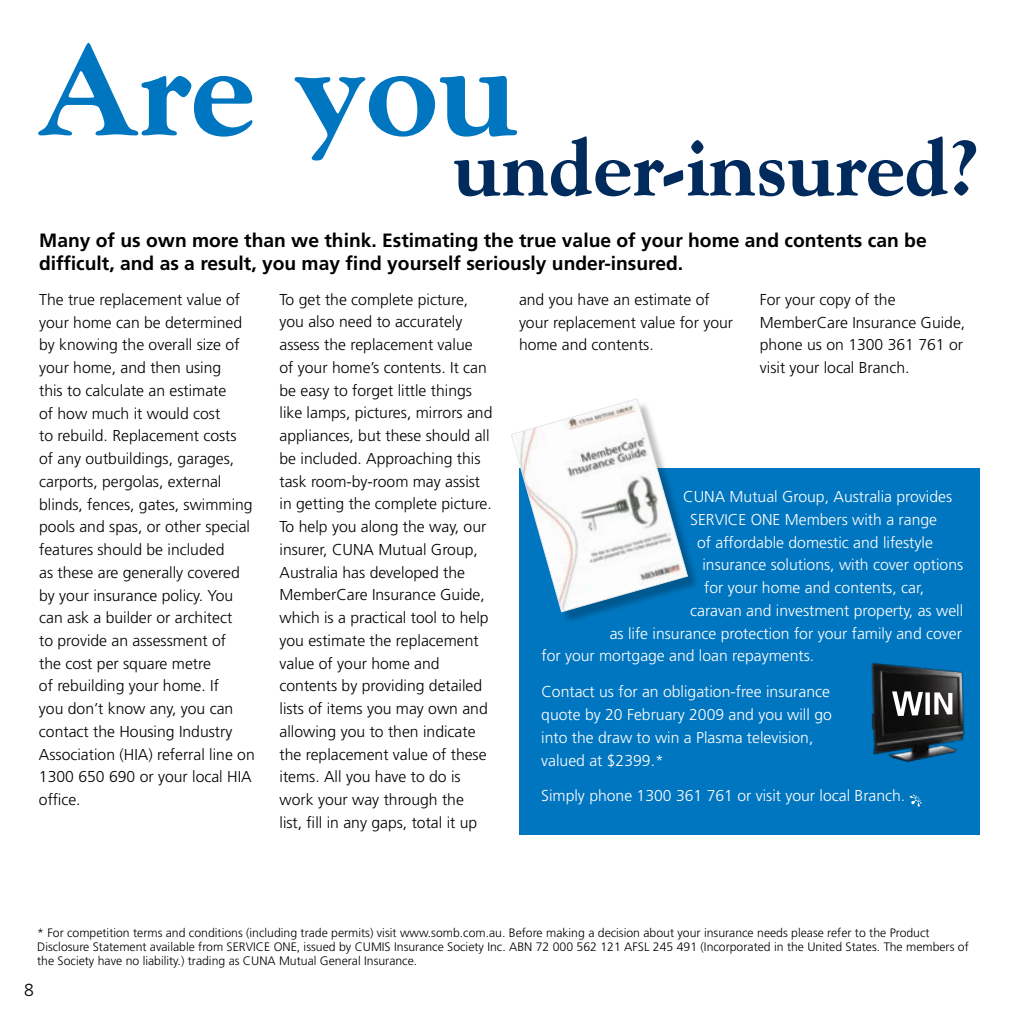
<style>
.page{position:relative;width:1017px;height:1017px;background:#fff}
.page>*{position:absolute;margin:0;border:0;box-sizing:border-box;transform-origin:0 0}
.t1{font:800 131.25px "Goudy Std";color:#0076c0}
.t2{font:800 78.75px "Goudy Std";color:#002b5c}
.t3{font:700 19.25px/22.8px "Frutiger LT Std";color:#000}
.t4{font:300 17.5px "Frutiger LT Std";color:#000}
.t5{font:300 15.75px/22.8px "Frutiger LT Std";color:#000}
.t6{font:300 15.75px/22.8px "Frutiger LT Std";color:#fff}
.t7{font:300 12.25px/14px "Frutiger LT Std";color:#000}
</style>
<div class="page">
<div style="left:519px;top:468px;width:461px;height:366px;background:#0076c0"></div>
<svg style="left:910px;top:795px;width:12px;height:12px"></svg>
<img style="left:871px;top:663px;width:94px;height:100px">
<svg style="left:892px;top:691px;width:60px;height:25px"></svg>
<div style="left:513px;top:400px;width:195px;height:232px;background:#000;opacity:.25"></div>
<svg style="left:511px;top:398px;width:177px;height:214px"></svg>
<h1 class="t1" style="left:37px;top:13px;width:483px">Are you</h1>
<h2 class="t2" style="left:453px;top:122px;width:528px">under-insured?</h2>
<p class="t3" style="left:39px;top:229px;width:889px">Many of us own more than we think. Estimating the true value of your home and contents can be difficult, and as a result, you may find yourself seriously under-insured.</p>
<p class="t5" style="left:39px;top:288px;width:217px">The true replacement value of your home can be determined by knowing the overall size of your home, and then using<br>this to calculate an estimate<br>of how much it would cost<br>to rebuild. Replacement costs<br>of any outbuildings, garages, carports, pergolas, external blinds, fences, gates, swimming pools and spas, or other special features should be included<br>as these are generally covered by your insurance policy. You can ask a builder or architect<br>to provide an assessment of<br>the cost per square metre<br>of rebuilding your home. If<br>you don’t know any, you can contact the Housing Industry<br>Association (HIA) referral line on<br>1300 650 690 or your local HIA office.</p>
<p class="t5" style="left:280px;top:288px;width:214px">To get the complete picture, you also need to accurately assess the replacement value<br>of your home’s contents. It can be easy to forget little things like lamps, pictures, mirrors and appliances, but these should all be included. Approaching this task room-by-room may assist in getting the complete picture.<br>To help you along the way, our insurer, CUNA Mutual Group,<br>Australia has developed the<br>MemberCare Insurance Guide, which is a practical tool to help you estimate the replacement value of your home and contents by providing detailed lists of items you may own and allowing you to then indicate the replacement value of these items. All you have to do is work your way through the<br>list, fill in any gaps, total it up</p>
<p class="t5" style="left:519px;top:288px;width:216px">and you have an estimate of your replacement value for your home and contents.</p>
<p class="t5" style="left:760px;top:288px;width:207px">For your copy of the<br>MemberCare Insurance Guide, phone us on 1300 361 761 or visit your local Branch.</p>
<p class="t6" style="left:683px;top:486px;width:270px">CUNA Mutual Group, Australia provides</p>
<p class="t6" style="left:690px;top:508px;width:248px">SERVICE ONE Members with a range</p>
<p class="t6" style="left:697px;top:531px;width:237px">of affordable domestic and lifestyle</p>
<p class="t6" style="left:702px;top:554px;width:262px">insurance solutions, with cover options</p>
<p class="t6" style="left:704px;top:577px;width:221px">for your home and contents, car,</p>
<p class="t6" style="left:690px;top:599px;width:275px">caravan and investment property, as well</p>
<p class="t6" style="left:610px;top:622px;width:354px">as life insurance protection for your family and cover</p>
<p class="t6" style="left:541px;top:645px;width:274px">for your mortgage and loan repayments.</p>
<p class="t6" style="left:541px;top:681px;width:292px">Contact us for an obligation-free insurance quote by 20 February 2009 and you will go into the draw to win a Plasma television, valued at $2399.*</p>
<p class="t6" style="left:541px;top:785px;width:366px">Simply phone 1300 361 761 or visit your local Branch.</p>
<p class="t7" style="left:37px;top:926px;width:933px">* For competition terms and conditions (including trade permits) visit www.somb.com.au. Before making a decision about your insurance needs please refer to the Product<br>Disclosure Statement available from SERVICE ONE, issued by CUMIS Insurance Society Inc. ABN 72 000 562 121 AFSL 245 491 (Incorporated in the United States. The members of the Society have no liability.) trading as CUNA Mutual General Insurance.</p>
<p class="t4" style="left:24px;top:980px;width:11px">8</p>
</div>
